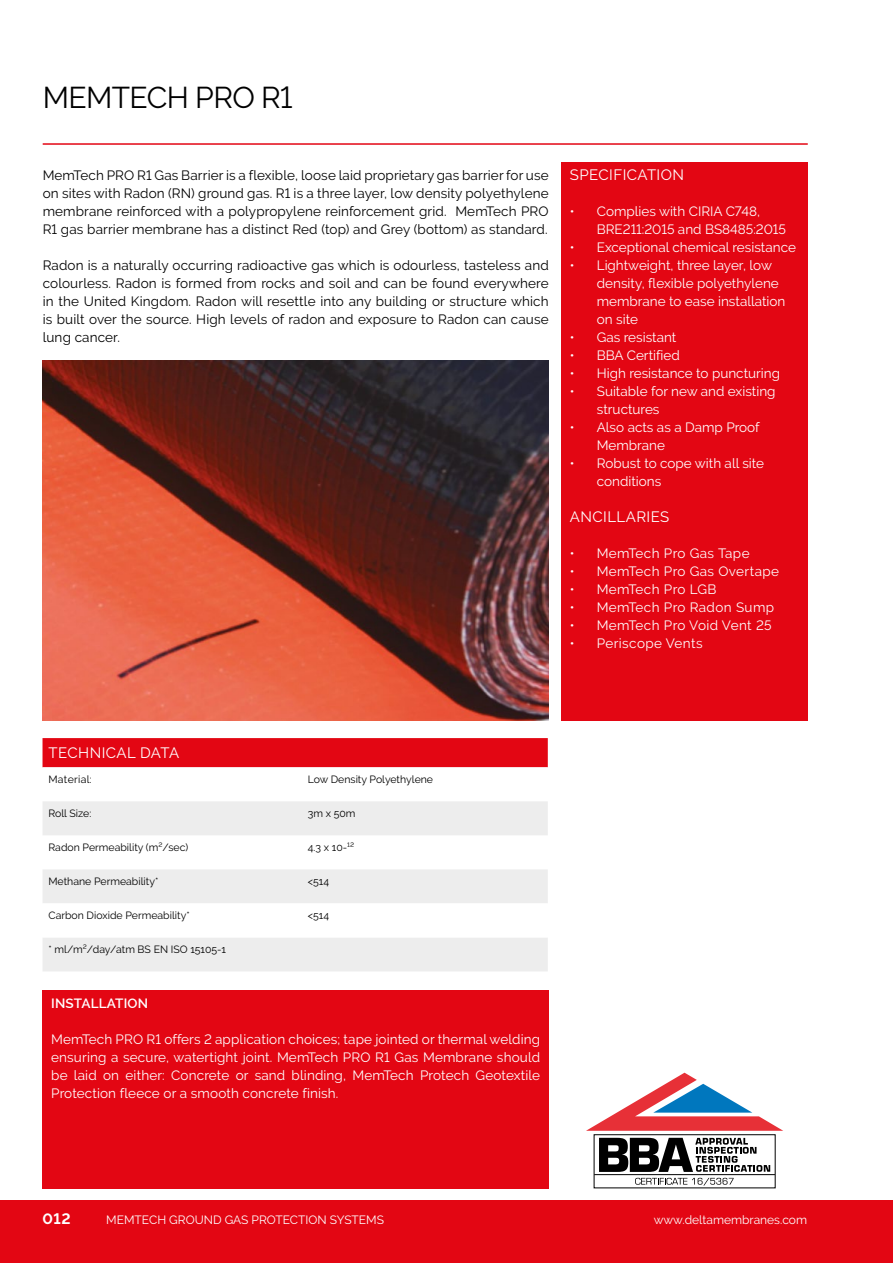
<style>
.page{position:relative;width:893px;height:1263px;background:#fff}
.page>*{position:absolute;margin:0;border:0;box-sizing:border-box;transform-origin:0 0}
.t1{font:30px "Raleway";letter-spacing:-.02em;color:#000}
.t2{font:15px "Raleway";letter-spacing:.03em;color:#fff}
.t3{font:700 15px "Raleway";color:#fff}
.t4{font:13.5px/18px "Raleway";color:#fff}
.t5{font:13.5px/18px "Raleway";letter-spacing:.01em;color:#000;text-align:justify}
.t6{font:13.5px "Raleway";letter-spacing:.03em;color:#fff}
.t7{font:13.5px "Raleway";letter-spacing:.025em;color:#fff}
.t8{font:600 13.5px "Raleway";letter-spacing:.01em;color:#fff}
.t9{font:12px "Raleway";color:#fff}
.t10{font:10.5px "Raleway";color:#000}
.t11{font:10.5px "Raleway";letter-spacing:.03em;color:#000}
</style>
<div class="page">
<div style="left:0;top:1200px;width:893px;height:63px;background:#e30613"></div>
<div style="left:43px;top:990px;width:506px;height:198px;background:#e30613"></div>
<img style="left:43px;top:360px;width:506px;height:360px">
<hr style="left:43px;top:143px;width:765px;height:2px;background:#e30613">
<div style="left:561px;top:162px;width:247px;height:558px;background:#e30613"></div>
<div style="left:43px;top:738px;width:505px;height:29px;background:#e30613"></div>
<svg style="left:43px;top:767px;width:505px;height:1px"></svg>
<svg style="left:43px;top:801px;width:505px;height:170px;fill:#ededed"></svg>
<svg style="left:43px;top:903px;width:505px;height:34px"></svg>
<svg style="left:586px;top:1073px;width:197px;height:58px"></svg>
<svg style="left:599px;top:1138px;width:171px;height:34px"></svg>
<div style="left:594px;top:1134px;width:181px;height:54px;border:1px solid #000"></div>
<hr style="left:594px;top:1174px;width:181px;height:1px;background:#000">
<svg style="left:635px;top:1178px;width:99px;height:7px"></svg>
<h1 class="t1" style="left:43px;top:80px;width:252px">MEMTECH PRO R1</h1>
<p class="t5" style="left:43px;top:166px;width:507px">MemTech PRO R1 Gas Barrier is a flexible, loose laid proprietary gas barrier for use on sites with Radon (RN) ground gas. R1 is a three layer, low density polyethylene membrane reinforced with a polypropylene reinforcement grid. MemTech PRO R1 gas barrier membrane has a distinct Red (top) and Grey (bottom) as standard.</p>
<p class="t5" style="left:43px;top:256px;width:507px">Radon is a naturally occurring radioactive gas which is odourless, tasteless and colourless. Radon is formed from rocks and soil and can be found everywhere in the United Kingdom. Radon will resettle into any building or structure which is built over the source. High levels of radon and exposure to Radon can cause lung cancer.</p>
<p class="t2" style="left:570px;top:166px;width:116px">SPECIFICATION</p>
<p class="t4" style="left:597px;top:202px;width:191px;text-indent:-27px">• Complies with CIRIA C748,<br>BRE211:2015 and BS8485:2015</p>
<p class="t4" style="left:570px;top:238px;width:228px">• Exceptional chemical resistance</p>
<p class="t4" style="left:597px;top:256px;width:190px;text-indent:-27px">• Lightweight, three layer, low density, flexible polyethylene membrane to ease installation on site</p>
<p class="t4" style="left:570px;top:328px;width:108px">• Gas resistant</p>
<p class="t4" style="left:570px;top:346px;width:112px">• BBA Certified</p>
<p class="t4" style="left:570px;top:364px;width:212px">• High resistance to puncturing</p>
<p class="t4" style="left:597px;top:382px;width:180px;text-indent:-27px">• Suitable for new and existing structures</p>
<p class="t4" style="left:597px;top:418px;width:164px;text-indent:-27px">• Also acts as a Damp Proof<br>Membrane</p>
<p class="t4" style="left:597px;top:454px;width:169px;text-indent:-27px">• Robust to cope with all site conditions</p>
<p class="t2" style="left:570px;top:508px;width:101px">ANCILLARIES</p>
<p class="t6" style="left:570px;top:545px;width:181px">• MemTech Pro Gas Tape</p>
<p class="t6" style="left:570px;top:563px;width:211px">• MemTech Pro Gas Overtape</p>
<p class="t7" style="left:570px;top:581px;width:148px">• MemTech Pro LGB</p>
<p class="t6" style="left:570px;top:599px;width:206px">• MemTech Pro Radon Sump</p>
<p class="t7" style="left:570px;top:617px;width:203px">• MemTech Pro Void Vent 25</p>
<p class="t6" style="left:570px;top:635px;width:134px">• Periscope Vents</p>
<p class="t2" style="left:49px;top:744px;width:132px">TECHNICAL DATA</p>
<p class="t11" style="left:49px;top:773px;width:45px">Material:</p>
<p class="t10" style="left:308px;top:773px;width:127px">Low Density Polyethylene</p>
<p class="t10" style="left:49px;top:807px;width:44px">Roll Size:</p>
<p class="t10" style="left:308px;top:807px;width:49px">3m x 50m</p>
<p class="t10" style="left:49px;top:841px;width:141px">Radon Permeability (m²/sec)</p>
<p class="t10" style="left:308px;top:841px;width:48px">4.3 x 10-¹²</p>
<p class="t10" style="left:49px;top:875px;width:111px">Methane Permeability*</p>
<p class="t10" style="left:308px;top:875px;width:23px">&lt;514</p>
<p class="t10" style="left:49px;top:909px;width:143px">Carbon Dioxide Permeability*</p>
<p class="t10" style="left:308px;top:909px;width:23px">&lt;514</p>
<p class="t10" style="left:49px;top:943px;width:179px">* ml/m²/day/atm BS EN ISO 15105-1</p>
<p class="t8" style="left:51px;top:995px;width:98px">INSTALLATION</p>
<p class="t4" style="left:51px;top:1030px;width:490px;text-align:justify">MemTech PRO R1 offers 2 application choices; tape jointed or thermal welding ensuring a secure, watertight joint. MemTech PRO R1 Gas Membrane should be laid on either: Concrete or sand blinding, MemTech Protech Geotextile Protection fleece or a smooth concrete finish.</p>
<p class="t3" style="left:43px;top:1210px;width:30px">012</p>
<p class="t9" style="left:106px;top:1213px;width:279px">MEMTECH GROUND GAS PROTECTION SYSTEMS</p>
<p class="t9" style="left:654px;top:1213px;width:155px">www.deltamembranes.com</p>
</div>
